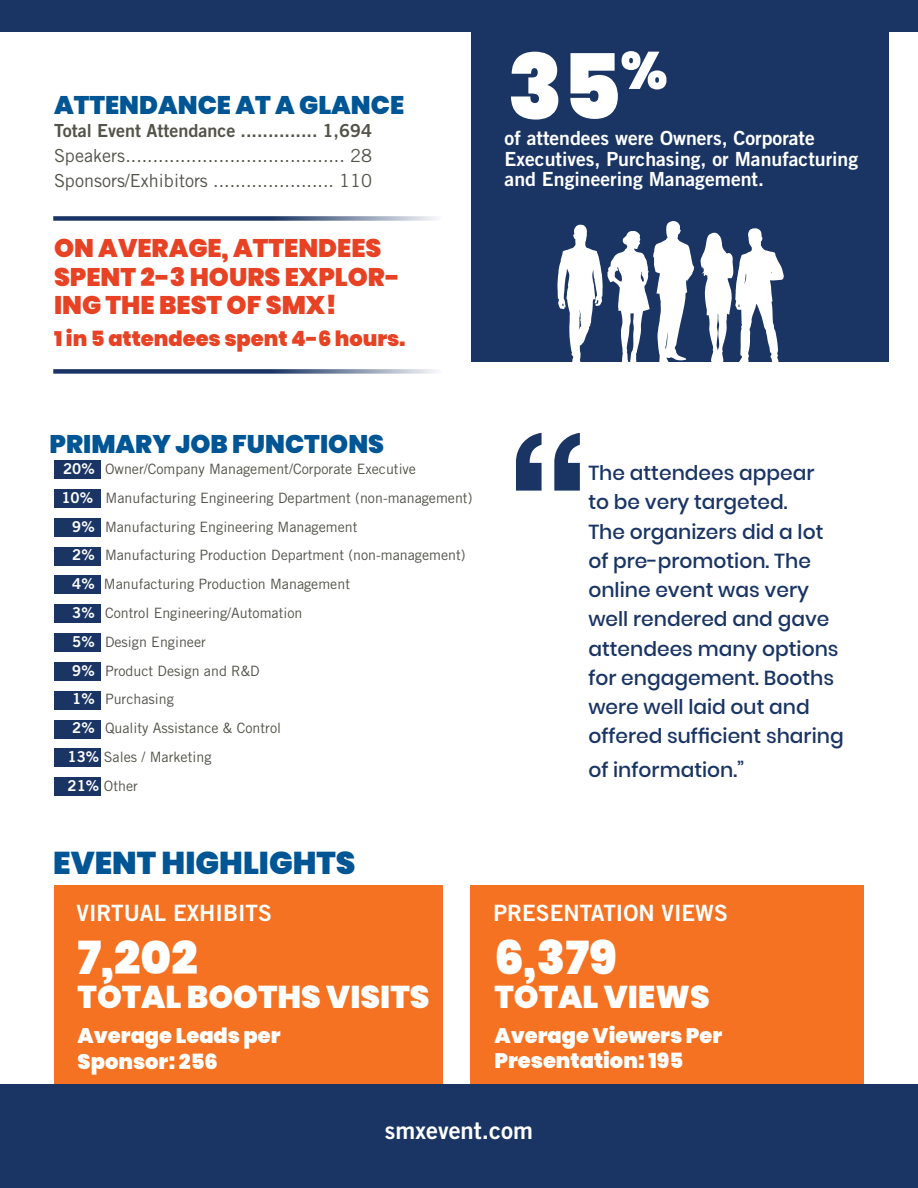
<style>
.page{position:relative;width:918px;height:1188px;background:#fff}
.page>*{position:absolute;margin:0;border:0;box-sizing:border-box;transform-origin:0 0}
.t1{font:700 180px "Helvetica Neue";color:#1a3564}
.t2{font:900 90px "Poppins";color:#fff}
.Body_Text{font:900 46.5px "Poppins";color:#fff}
.Body_Text-2{font:900 31.5px "Poppins";color:#fff}
.Body_Text-3{font:900 31.5px "Poppins";color:#005595}
.t3{font:900 25.5px/28.5px "Poppins";color:#e74224}
.Body_Text-4{font:900 25.5px "Poppins";color:#005595}
.t4{font:24px "Trade Gothic LT Std Bd 2";color:#fff}
.t5{font:22.5px "Trade Gothic LT Std Bd 2";color:#fff}
.Body_Text-5{font:900 21px/25.5px "Poppins";color:#fff}
.t6{font:900 21px "Poppins";color:#e74224}
.t7{font:500 20.25px/29.2px "Poppins";color:#1a3564}
.t8{font:19.5px/20.4px "Trade Gothic LT Std Bd 2";color:#fff}
.t9{font:18px "Trade Gothic LT Std";color:#53534a}
.t10{font:18px "Trade Gothic LT Std Bd 2";color:#53534a}
.t11{font:14.25px "Trade Gothic LT Std";color:#53534a}
.s1{font-family:"Trade Gothic LT Std Bd 2";font-size:15px;color:#fff}
</style>
<div class="page">
<div style="left:54px;top:885px;width:389px;height:212px;background:#f47221"></div>
<div style="left:471px;top:885px;width:393px;height:209px;background:#f47221"></div>
<div style="left:0;top:1084px;width:918px;height:104px;background:#1a3564"></div>
<div style="left:471px;top:0;width:417px;height:362px;background:#1a3564"></div>
<div style="left:0;top:0;width:918px;height:32px;background:#1a3564"></div>
<svg style="left:557px;top:221px;width:137px;height:141px"></svg>
<svg style="left:700px;top:228px;width:84px;height:134px"></svg>
<div style="left:54px;top:460px;width:46px;height:19px;background:#1a3564"></div>
<div style="left:54px;top:691px;width:46px;height:19px;background:#1a3564"></div>
<div style="left:54px;top:576px;width:46px;height:18px;background:#1a3564"></div>
<div style="left:54px;top:518px;width:46px;height:19px;background:#1a3564"></div>
<div style="left:54px;top:748px;width:46px;height:19px;background:#1a3564"></div>
<div style="left:54px;top:633px;width:46px;height:19px;background:#1a3564"></div>
<div style="left:54px;top:489px;width:46px;height:19px;background:#1a3564"></div>
<div style="left:54px;top:720px;width:46px;height:18px;background:#1a3564"></div>
<div style="left:54px;top:604px;width:46px;height:19px;background:#1a3564"></div>
<div style="left:54px;top:547px;width:46px;height:18px;background:#1a3564"></div>
<div style="left:54px;top:777px;width:46px;height:19px;background:#1a3564"></div>
<div style="left:54px;top:662px;width:46px;height:19px;background:#1a3564"></div>
<svg style="left:53px;top:369px;width:383px;height:5px"></svg>
<svg style="left:53px;top:216px;width:383px;height:5px"></svg>
<p class="Body_Text-4" style="left:54px;top:91px;width:352px">ATTENDANCE AT A GLANCE</p>
<p class="t10" style="left:54px;top:120px;width:319px">Total Event Attendance .............. 1,694</p>
<p class="t9" style="left:54px;top:145px;width:319px">Speakers........................................ 28</p>
<p class="t9" style="left:54px;top:170px;width:319px">Sponsors/Exhibitors ...................... 110</p>
<p class="t3" style="left:54px;top:234px;width:347px">ON AVERAGE, ATTENDEES<br>SPENT 2-3 HOURS EXPLOR-<br>ING THE BEST OF SMX!</p>
<p class="t6" style="left:54px;top:327px;width:353px">1 in 5 attendees spent 4-6 hours.</p>
<p class="Body_Text-4" style="left:50px;top:429px;width:336px">PRIMARY JOB FUNCTIONS</p>
<p class="t11" style="left:63px;top:460px;width:355px"><span class="s1">20%</span> Owner/Company Management/Corporate Executive</p>
<p class="t11" style="left:61px;top:489px;width:413px"><span class="s1">10%</span> Manufacturing Engineering Department (non-management)</p>
<p class="t11" style="left:72px;top:518px;width:287px"><span class="s1">9%</span> Manufacturing Engineering Management</p>
<p class="t11" style="left:72px;top:547px;width:395px"><span class="s1">2%</span> Manufacturing Production Department (non-management)</p>
<p class="t11" style="left:72px;top:576px;width:279px"><span class="s1">4%</span> Manufacturing Production Management</p>
<p class="t11" style="left:72px;top:604px;width:232px"><span class="s1">3%</span> Control Engineering/Automation</p>
<p class="t11" style="left:72px;top:633px;width:135px"><span class="s1">5%</span> Design Engineer</p>
<p class="t11" style="left:72px;top:662px;width:189px"><span class="s1">9%</span> Product Design and R&amp;D</p>
<p class="t11" style="left:72px;top:691px;width:103px"><span class="s1">1%</span> Purchasing</p>
<p class="t11" style="left:72px;top:720px;width:210px"><span class="s1">2%</span> Quality Assistance &amp; Control</p>
<p class="t11" style="left:68px;top:748px;width:145px"><span class="s1">13%</span> Sales / Marketing</p>
<p class="t11" style="left:68px;top:777px;width:72px"><span class="s1">21%</span> Other</p>
<p class="Body_Text-3" style="left:53px;top:845px;width:304px">EVENT HIGHLIGHTS</p>
<p class="t2" style="left:508px;top:35px;width:161px">35<sup>%</sup></p>
<p class="t8" style="left:505px;top:128px;width:355px">of attendees were Owners, Corporate<br>Executives, Purchasing, or Manufacturing and Engineering Management.</p>
<p class="t1" style="left:506px;top:356px;width:85px">“</p>
<p class="t7" style="left:588px;top:459px;width:257px">The attendees appear<br>to be very targeted.<br>The organizers did a lot of pre-promotion. The online event was very well rendered and gave attendees many options for engagement. Booths were well laid out and offered sufficient sharing</p>
<p class="t7" style="left:588px;top:756px;width:157px">of information.”</p>
<p class="t5" style="left:77px;top:899px;width:197px">VIRTUAL EXHIBITS</p>
<p class="t5" style="left:493px;top:899px;width:236px">PRESENTATION VIEWS</p>
<p class="Body_Text" style="left:78px;top:930px;width:122px">7,202</p>
<p class="Body_Text-2" style="left:78px;top:979px;width:353px">TOTAL BOOTHS VISITS</p>
<p class="Body_Text-5" style="left:78px;top:1023px;width:205px">Average Leads per<br>Sponsor: 256</p>
<p class="Body_Text" style="left:495px;top:930px;width:124px">6,379</p>
<p class="Body_Text-2" style="left:495px;top:979px;width:217px">TOTAL VIEWS</p>
<p class="Body_Text-5" style="left:495px;top:1023px;width:229px">Average Viewers Per<br>Presentation: 195</p>
<p class="t4" style="left:385px;top:1116px;width:150px">smxevent.com</p>
</div>
